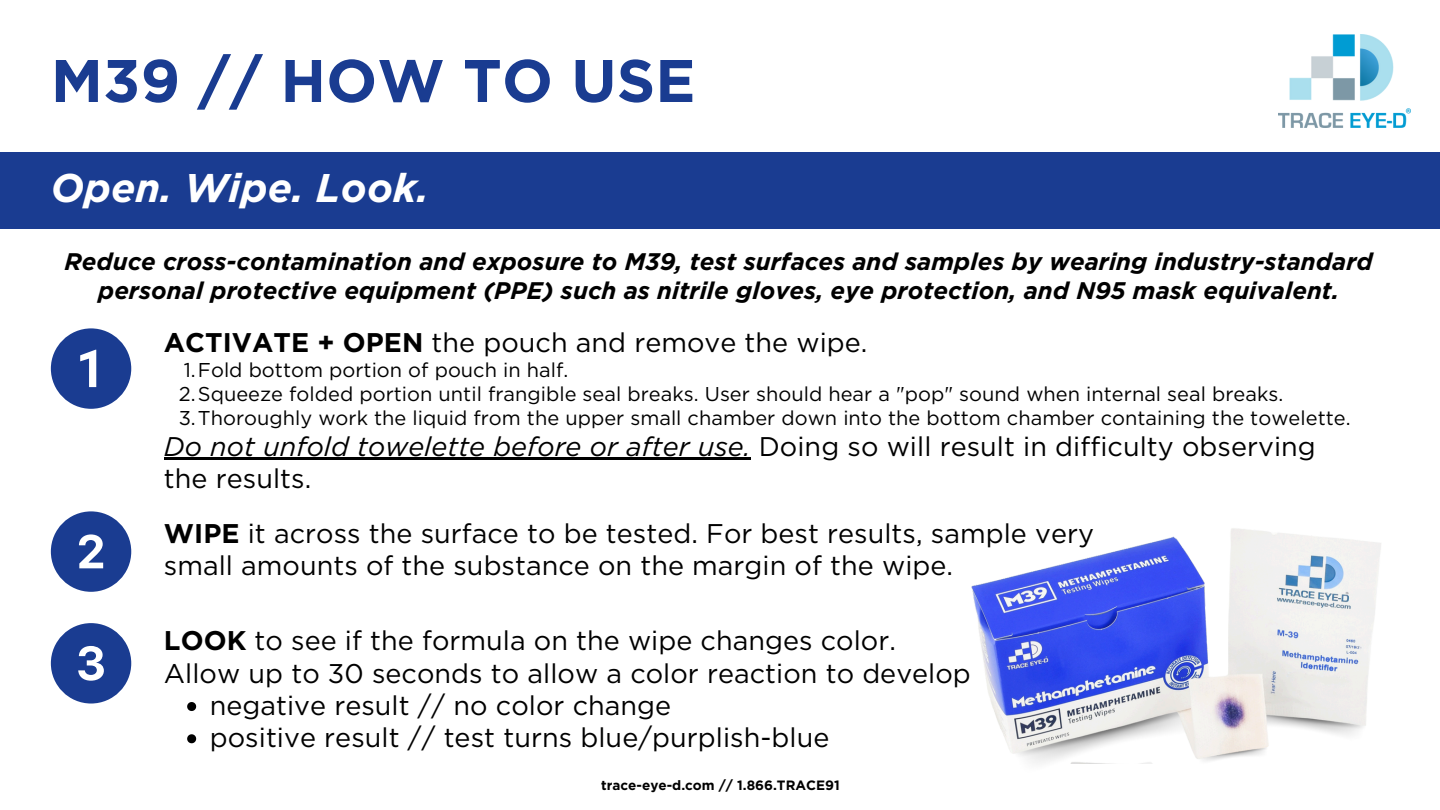
<style>
.page{position:relative;width:1440px;height:810px;background:#fff}
.page>*{position:absolute;margin:0;border:0;box-sizing:border-box;transform-origin:0 0}
.t1{font:700 60px "Gotham";color:#1a3c91}
.t2{font:italic 700 40px "Gotham";color:#fff}
.t3{font:27px/32.2px "Gotham";color:#000}
.t4{font:italic 700 24px/28.5px "Gotham";letter-spacing:.005em;color:#000;text-align:center}
.t5{font:20px "Gotham";color:#000}
.t6{font:700 13.5px "Gotham";color:#000}
.s1{font-weight:700}
.s2{font-style:italic}
</style>
<div class="page">
<img style="left:1278px;top:35px;width:132px;height:93px">
<div style="left:0;top:152px;width:1440px;height:76px;background:#1a3c91"></div>
<hr style="left:164px;top:457px;width:587px;height:3px;background:#000">
<svg style="left:51px;top:328px;width:80px;height:81px"></svg>
<svg style="left:51px;top:511px;width:80px;height:81px"></svg>
<svg style="left:51px;top:623px;width:80px;height:80px"></svg>
<svg style="left:187px;top:702px;width:9px;height:9px"></svg>
<svg style="left:187px;top:734px;width:9px;height:9px"></svg>
<img style="left:971px;top:528px;width:410px;height:235px">
<h3 class="t1" style="left:51px;top:44px;width:646px">M39 // HOW TO USE</h3>
<p class="t2" style="left:51px;top:164px;width:379px">Open. Wipe. Look.</p>
<p class="t4" style="left:64px;top:247px;width:1310px">Reduce cross-contamination and exposure to M39, test surfaces and samples by wearing industry-standard personal protective equipment (PPE) such as nitrile gloves, eye protection, and N95 mask equivalent.</p>
<p class="t3" style="left:164px;top:326px;width:705px"><span class="s1">ACTIVATE + OPEN</span> the pouch and remove the wipe.</p>
<h2 class="t5" style="left:184px;top:358px;width:386px">1.Fold bottom portion of pouch in half.</h2>
<h4 class="t5" style="left:179px;top:382px;width:1106px">2.Squeeze folded portion until frangible seal breaks. User should hear a "pop" sound when internal seal breaks.</h4>
<p class="t5" style="left:179px;top:406px;width:1173px">3.Thoroughly work the liquid from the upper small chamber down into the bottom chamber containing the towelette.</p>
<h3 class="t3" style="left:164px;top:430px;width:1153px"><span class="s2">Do not unfold towelette before or after use.</span> Doing so will result in difficulty observing the results.</h3>
<p class="t3" style="left:164px;top:517px;width:932px"><span class="s1">WIPE</span> it across the surface to be tested. For best results, sample very small amounts of the substance on the margin of the wipe.</p>
<p class="t3" style="left:164px;top:624px;width:808px"><span class="s1">LOOK</span> to see if the formula on the wipe changes color.<br>Allow up to 30 seconds to allow a color reaction to develop</p>
<p class="t3" style="left:210px;top:689px;width:463px">negative result // no color change</p>
<h3 class="t3" style="left:210px;top:721px;width:621px">positive result // test turns blue/purplish-blue</h3>
<p class="t6" style="left:601px;top:777px;width:240px">trace-eye-d.com // 1.866.TRACE91</p>
</div>
